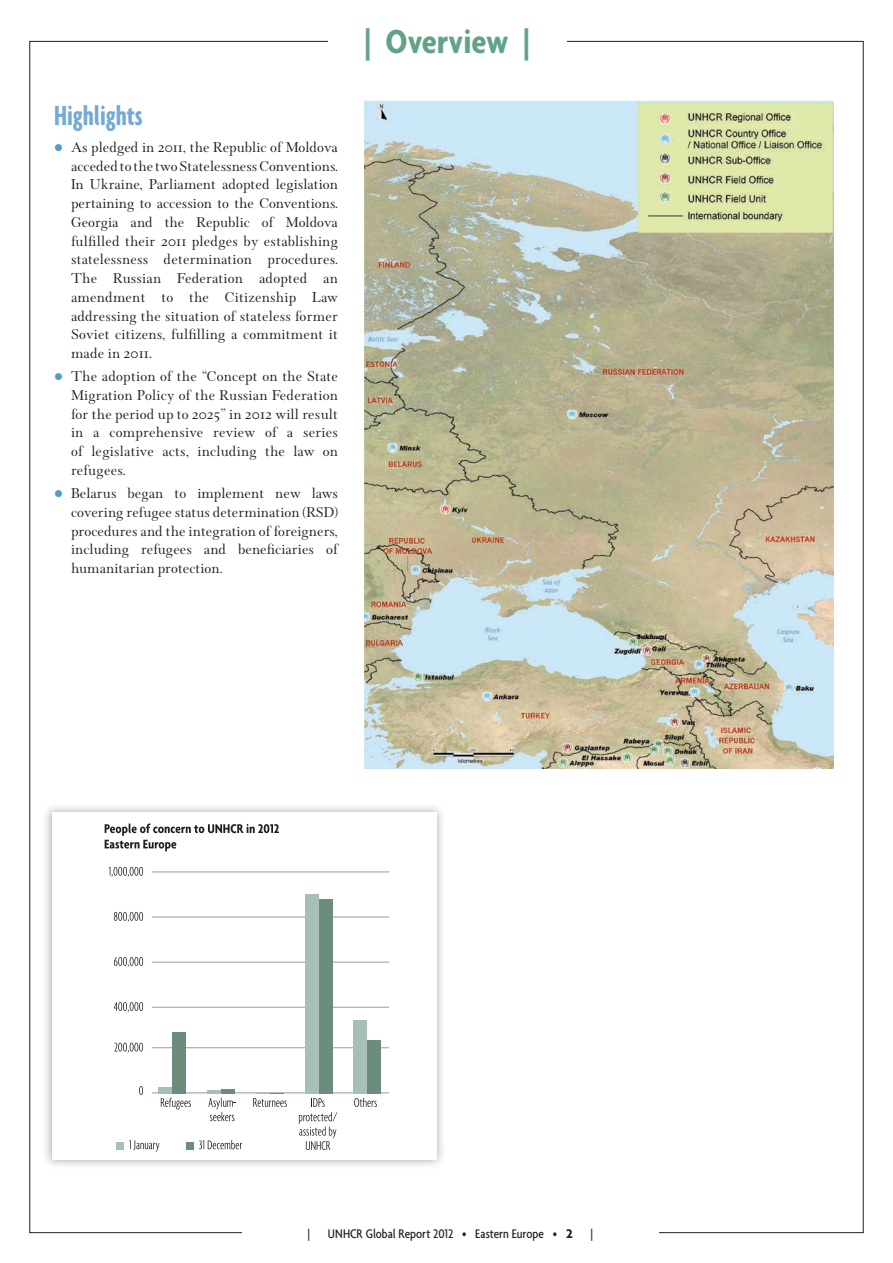
<style>
.page{position:relative;width:893px;height:1263px;background:#fff}
.page>*{position:absolute;margin:0;border:0;box-sizing:border-box;transform-origin:0 0}
.t1{font:700 condensed 36px "Agenda";color:#61a387}
.t2{font:700 extra-condensed 30px "Agenda";color:#74aad4}
.t3{font:15.75px/18.8px "Wessex";letter-spacing:.01em;color:#231f20;text-align:justify}
.t4{font:500 condensed 13.5px "Agenda";color:#231f20}
.s1{color:#4e9bca}
.s2{font-weight:700;font-stretch:normal}
</style>
<div class="page">
<img style="left:364px;top:101px;width:469px;height:667px">
<svg style="left:139px;top:1086px;width:4px;height:9px"></svg>
<svg style="left:114px;top:1002px;width:29px;height:10px"></svg>
<svg style="left:109px;top:867px;width:34px;height:10px"></svg>
<div style="left:186px;top:1142px;width:8px;height:8px;background:#6c8c7c"></div>
<div style="left:116px;top:1142px;width:8px;height:8px;background:#a8bfb6"></div>
<svg style="left:129px;top:1140px;width:30px;height:12px"></svg>
<svg style="left:199px;top:1140px;width:43px;height:9px"></svg>
<svg style="left:161px;top:1098px;width:30px;height:11px"></svg>
<svg style="left:208px;top:1098px;width:28px;height:23px"></svg>
<svg style="left:354px;top:1098px;width:23px;height:9px"></svg>
<svg style="left:299px;top:1098px;width:38px;height:52px"></svg>
<svg style="left:105px;top:823px;width:174px;height:28px"></svg>
<svg style="left:114px;top:1043px;width:29px;height:10px"></svg>
<svg style="left:114px;top:957px;width:29px;height:10px"></svg>
<svg style="left:114px;top:912px;width:29px;height:10px"></svg>
<hr style="left:152px;top:1047px;width:237px;height:1px;background:#a1988b">
<hr style="left:152px;top:1007px;width:237px;height:1px;background:#a1988b">
<hr style="left:152px;top:962px;width:237px;height:1px;background:#a1988b">
<hr style="left:152px;top:917px;width:237px;height:1px;background:#a1988b">
<hr style="left:152px;top:872px;width:237px;height:1px;background:#a1988b">
<hr style="left:152px;top:1092px;width:237px;height:1px;background:#a1988b">
<div style="left:158px;top:1087px;width:14px;height:6px;background:#a8bfb6"></div>
<hr style="left:207px;top:1090px;width:14px;height:3px;background:#a8bfb6">
<div style="left:305px;top:894px;width:14px;height:199px;background:#a8bfb6"></div>
<div style="left:353px;top:1020px;width:14px;height:73px;background:#a8bfb6"></div>
<div style="left:172px;top:1032px;width:14px;height:61px;background:#6c8c7c"></div>
<hr style="left:221px;top:1089px;width:14px;height:4px;background:#6c8c7c">
<svg style="left:253px;top:1093px;width:34px;height:14px"></svg>
<div style="left:319px;top:899px;width:13px;height:194px;background:#6c8c7c"></div>
<div style="left:367px;top:1040px;width:14px;height:53px;background:#6c8c7c"></div>
<h2 class="t2" style="left:54px;top:98px;width:90px">Highlights</h2>
<p class="t3" style="left:71px;top:138px;width:269px;text-indent:-17px"><span class="s1">●</span> As pledged in 2011, the Republic of Moldova acceded to the two Statelessness Conventions.<br>In Ukraine, Parliament adopted legislation pertaining to accession to the Conventions.<br>Georgia and the Republic of Moldova fulfilled their 2011 pledges by establishing statelessness determination procedures.<br>The Russian Federation adopted an amendment to the Citizenship Law addressing the situation of stateless former Soviet citizens, fulfilling a commitment it made in 2011.</p>
<p class="t3" style="left:71px;top:367px;width:269px;text-indent:-17px"><span class="s1">●</span> The adoption of the “Concept on the State Migration Policy of the Russian Federation for the period up to 2025” in 2012 will result in a comprehensive review of a series of legislative acts, including the law on refugees.</p>
<p class="t3" style="left:71px;top:484px;width:269px;text-indent:-17px"><span class="s1">●</span> Belarus began to implement new laws covering refugee status determination (RSD) procedures and the integration of foreigners, including refugees and beneficiaries of humanitarian protection.</p>
<h1 class="t1" style="left:364px;top:21px;width:167px">| Overview |</h1>
<p class="t4" style="left:307px;top:1225px;width:4px">|</p>
<p class="t4" style="left:328px;top:1225px;width:246px">UNHCR Global Report 2012 • Eastern Europe • <span class="s2">2</span></p>
<p class="t4" style="left:590px;top:1225px;width:4px">|</p>
</div>
